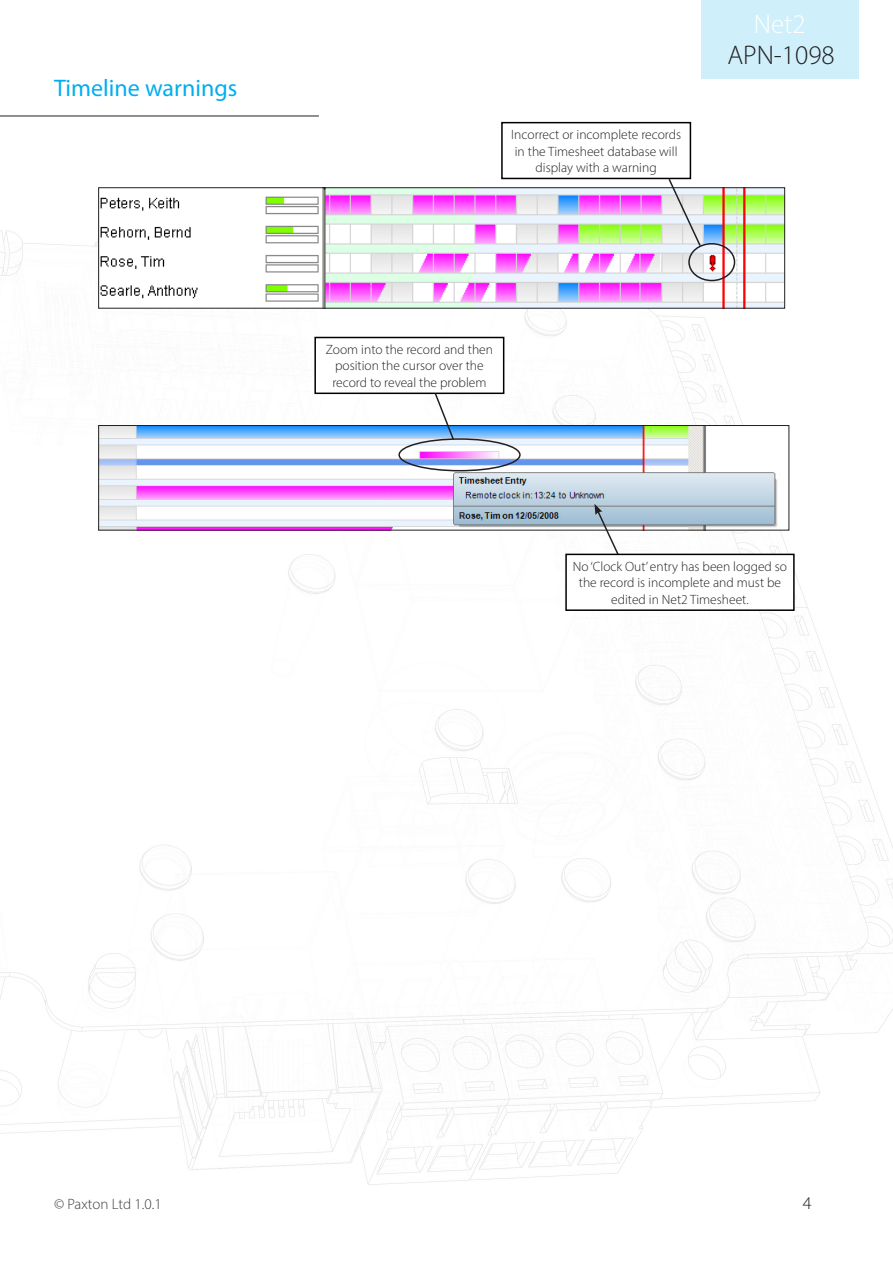
<style>
.page{position:relative;width:893px;height:1263px;background:#fff}
.page>*{position:absolute;margin:0;border:0;box-sizing:border-box;transform-origin:0 0}
.t1{font:300 27px "Myriad Pro";color:#231f20}
.t2{font:300 27px "Myriad Pro";color:#fff}
.Section_title{font:24px "Myriad Pro";color:#00aeef}
.t3{font:300 18px "Myriad Pro";color:#231f20}
.t4{font:300 15px "Myriad Pro";letter-spacing:-.005em;color:#3e3e3f}
.Text_9pt_center{font:300 13.5px/16.2px "Myriad Pro";color:#231f20;text-align:center}
</style>
<div class="page">
<img style="left:0;top:143px;width:893px;height:1042px">
<div style="left:702px;top:0;width:157px;height:79px;background:#cfeffb"></div>
<img style="left:100px;top:427px;width:687px;height:101px">
<div style="left:98px;top:425px;width:691px;height:105px;border:1px solid #231f20"></div>
<img style="left:100px;top:189px;width:683px;height:117px">
<div style="left:98px;top:187px;width:687px;height:121px;border:1px solid #231f20"></div>
<div style="left:688px;top:243px;width:47px;height:38px;border:2px solid #231f20;border-radius:50%"></div>
<div style="left:398px;top:438px;width:123px;height:33px;border:2px solid #231f20;border-radius:50%"></div>
<div style="left:502px;top:123px;width:188px;height:55px;background:#fff"></div>
<div style="left:501px;top:122px;width:190px;height:57px;border:2px solid #000"></div>
<svg style="left:667px;top:177px;width:35px;height:71px"></svg>
<div style="left:315px;top:337px;width:189px;height:56px;background:#fff"></div>
<div style="left:314px;top:337px;width:190px;height:57px;border:2px solid #000"></div>
<svg style="left:433px;top:391px;width:22px;height:50px"></svg>
<svg style="left:594px;top:504px;width:33px;height:50px"></svg>
<div style="left:566px;top:554px;width:228px;height:56px;background:#fff"></div>
<div style="left:565px;top:554px;width:230px;height:57px;border:2px solid #000"></div>
<hr style="left:0;top:116px;width:319px;height:1px;background:#231f20">
<p class="Section_title" style="left:54px;top:73px;width:185px">Timeline warnings</p>
<p class="Text_9pt_center" style="left:511px;top:127px;width:171px">Incorrect or incomplete records in the Timesheet database will display with a warning</p>
<h1 class="t2" style="left:754px;top:8px;width:53px">Net2</h1>
<h1 class="t1" style="left:727px;top:39px;width:109px">APN-1098</h1>
<p class="Text_9pt_center" style="left:326px;top:342px;width:169px">Zoom into the record and then position the cursor over the record to reveal the problem</p>
<p class="Text_9pt_center" style="left:573px;top:558px;width:216px">No ‘Clock Out’ entry has been logged so the record is incomplete and must be edited in Net2 Timesheet.</p>
<p class="t4" style="left:54px;top:1195px;width:109px">© Paxton Ltd 1.0.1</p>
<h3 class="t3" style="left:803px;top:1192px;width:10px">4</h3>
</div>
